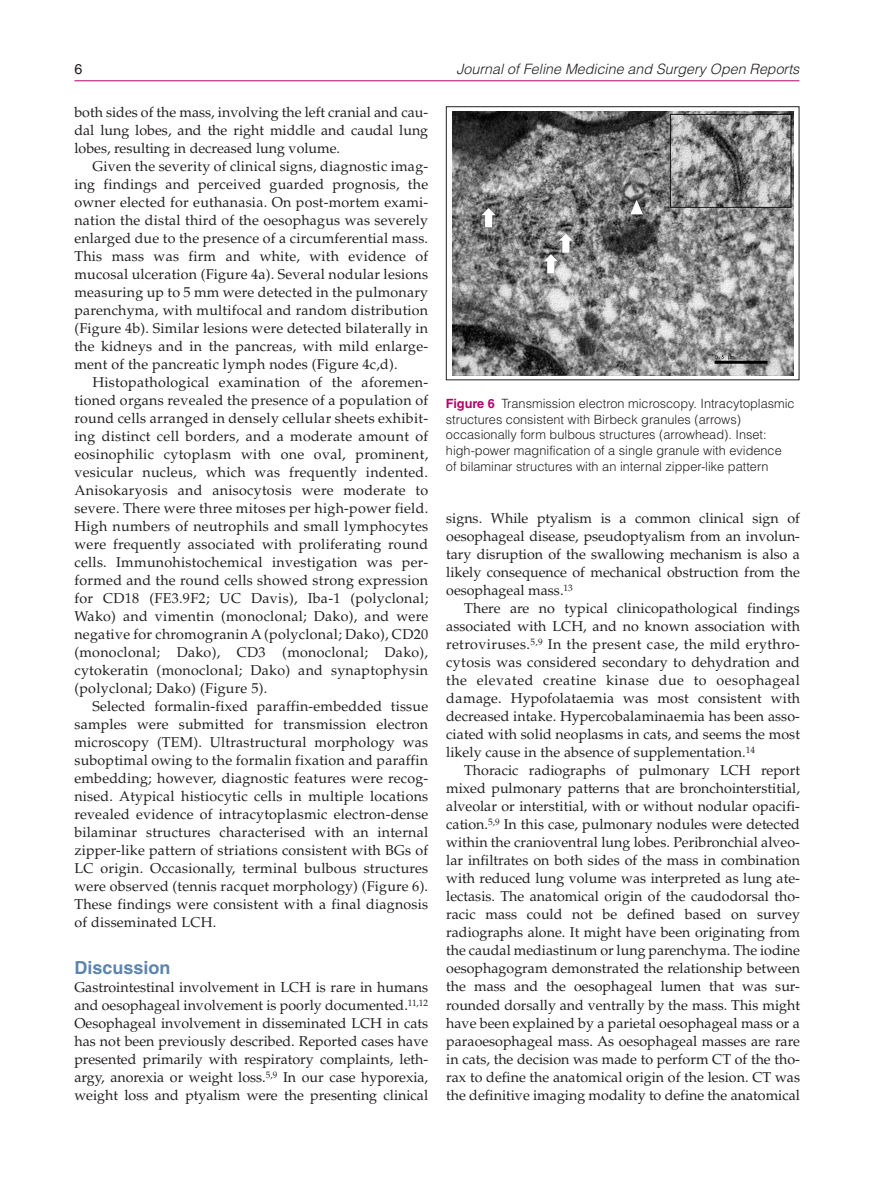
<style>
.page{position:relative;width:893px;height:1191px;background:#fff}
.page>*{position:absolute;margin:0;border:0;box-sizing:border-box;transform-origin:0 0}
.t1{font:700 18px "Helvetica LT Std";color:#5e85ae}
.t2{font:14.25px/18px "Palatino LT Std";color:#231f20;text-align:justify}
.t3{font:italic 300 14.25px "Helvetica LT Std";color:#231f20}
.t4{font:14.25px "Helvetica LT Std";color:#231f20}
.t5{font:300 12.75px/15.8px "Helvetica LT Std";color:#231f20}
.s1{font-weight:700;color:#b6036c}
</style>
<div class="page">
<hr style="left:74px;top:80px;width:725px;height:1px;background:#b6036c">
<img style="left:453px;top:111px;width:340px;height:264px">
<div style="left:446px;top:106px;width:353px;height:274px;border:1px solid #231f20"></div>
<p class="t4" style="left:74px;top:61px;width:9px">6</p>
<p class="t3" style="left:456px;top:60px;width:344px">Journal of Feline Medicine and Surgery Open Reports</p>
<p class="t2" style="left:74px;top:103px;width:355px">both sides of the mass, involving the left cranial and cau&shy;dal lung lobes, and the right middle and caudal lung lobes, resulting in decreased lung volume.</p>
<p class="t2" style="left:74px;top:157px;width:355px;text-indent:18px">Given the severity of clinical signs, diagnostic imag&shy;ing findings and perceived guarded prognosis, the owner elected for euthanasia. On post-mortem exami&shy;nation the distal third of the oesophagus was severely enlarged due to the presence of a circumferential mass.<br>This mass was firm and white, with evidence of mucosal ulceration (Figure 4a). Several nodular lesions measuring up to 5 mm were detected in the pulmonary parenchyma, with multifocal and random distribution (Figure 4b). Similar lesions were detected bilaterally in the kidneys and in the pancreas, with mild enlarge&shy;ment of the pancreatic lymph nodes (Figure 4c,d).</p>
<p class="t2" style="left:74px;top:373px;width:355px;text-indent:18px">Histopathological examination of the aforemen&shy;tioned organs revealed the presence of a population of round cells arranged in densely cellular sheets exhibit&shy;ing distinct cell borders, and a moderate amount of eosinophilic cytoplasm with one oval, prominent, vesicular nucleus, which was frequently indented.<br>Anisokaryosis and anisocytosis were moderate to severe. There were three mitoses per high-power field.<br>High numbers of neutrophils and small lymphocytes were frequently associated with proliferating round cells. Immunohistochemical investigation was per&shy;formed and the round cells showed strong expression for CD18 (FE3.9F2; UC Davis), Iba-1 (polyclonal; Wako) and vimentin (monoclonal; Dako), and were negative for chromogranin A (polyclonal; Dako), CD20 (monoclonal; Dako), CD3 (monoclonal; Dako), cytokeratin (monoclonal; Dako) and synaptophysin (polyclonal; Dako) (Figure 5).</p>
<p class="t2" style="left:74px;top:697px;width:355px;text-indent:18px">Selected formalin-fixed paraffin-embedded tissue samples were submitted for transmission electron microscopy (TEM). Ultrastructural morphology was suboptimal owing to the formalin fixation and paraffin embedding; however, diagnostic features were recog&shy;nised. Atypical histiocytic cells in multiple locations revealed evidence of intracytoplasmic electron-dense bilaminar structures characterised with an internal zipper-like pattern of striations consistent with BGs of LC origin. Occasionally, terminal bulbous structures were observed (tennis racquet morphology) (Figure 6).<br>These findings were consistent with a final diagnosis of disseminated LCH.</p>
<p class="t1" style="left:74px;top:956px;width:98px">Discussion</p>
<p class="t2" style="left:74px;top:978px;width:355px">Gastrointestinal involvement in LCH is rare in humans and oesophageal involvement is poorly documented.<sup>11,12<br></sup>Oesophageal involvement in disseminated LCH in cats has not been previously described. Reported cases have presented primarily with respiratory complaints, leth&shy;argy, anorexia or weight loss.<sup>5,9</sup> In our case hyporexia, weight loss and ptyalism were the presenting clinical</p>
<p class="t5" style="left:446px;top:395px;width:350px"><span class="s1">Figure 6</span> Transmission electron microscopy. Intracytoplasmic structures consistent with Birbeck granules (arrows) occasionally form bulbous structures (arrowhead). Inset: high-power magnification of a single granule with evidence of bilaminar structures with an internal zipper-like pattern</p>
<p class="t2" style="left:446px;top:510px;width:355px">signs. While ptyalism is a common clinical sign of oesophageal disease, pseudoptyalism from an involun&shy;tary disruption of the swallowing mechanism is also a likely consequence of mechanical obstruction from the oesophageal mass.<sup>13</sup></p>
<p class="t2" style="left:446px;top:600px;width:355px;text-indent:18px">There are no typical clinicopathological findings associated with LCH, and no known association with retroviruses.<sup>5,9</sup> In the present case, the mild erythro&shy;cytosis was considered secondary to dehydration and the elevated creatine kinase due to oesophageal damage. Hypofolataemia was most consistent with decreased intake. Hypercobalaminaemia has been asso&shy;ciated with solid neoplasms in cats, and seems the most likely cause in the absence of supplementation.<sup>14</sup></p>
<p class="t2" style="left:446px;top:762px;width:355px;text-indent:18px">Thoracic radiographs of pulmonary LCH report mixed pulmonary patterns that are bronchointerstitial, alveolar or interstitial, with or without nodular opacifi&shy;cation.<sup>5,9</sup> In this case, pulmonary nodules were detected within the cranioventral lung lobes. Peribronchial alveo&shy;lar infiltrates on both sides of the mass in combination with reduced lung volume was interpreted as lung ate&shy;lectasis. The anatomical origin of the caudodorsal tho&shy;racic mass could not be defined based on survey radiographs alone. It might have been originating from the caudal mediastinum or lung parenchyma. The iodine oesophagogram demonstrated the relationship between the mass and the oesophageal lumen that was sur&shy;rounded dorsally and ventrally by the mass. This might have been explained by a parietal oesophageal mass or a paraoesophageal mass. As oesophageal masses are rare in cats, the decision was made to perform CT of the tho&shy;rax to define the anatomical origin of the lesion. CT was the definitive imaging modality to define the anatomical</p>
</div>
